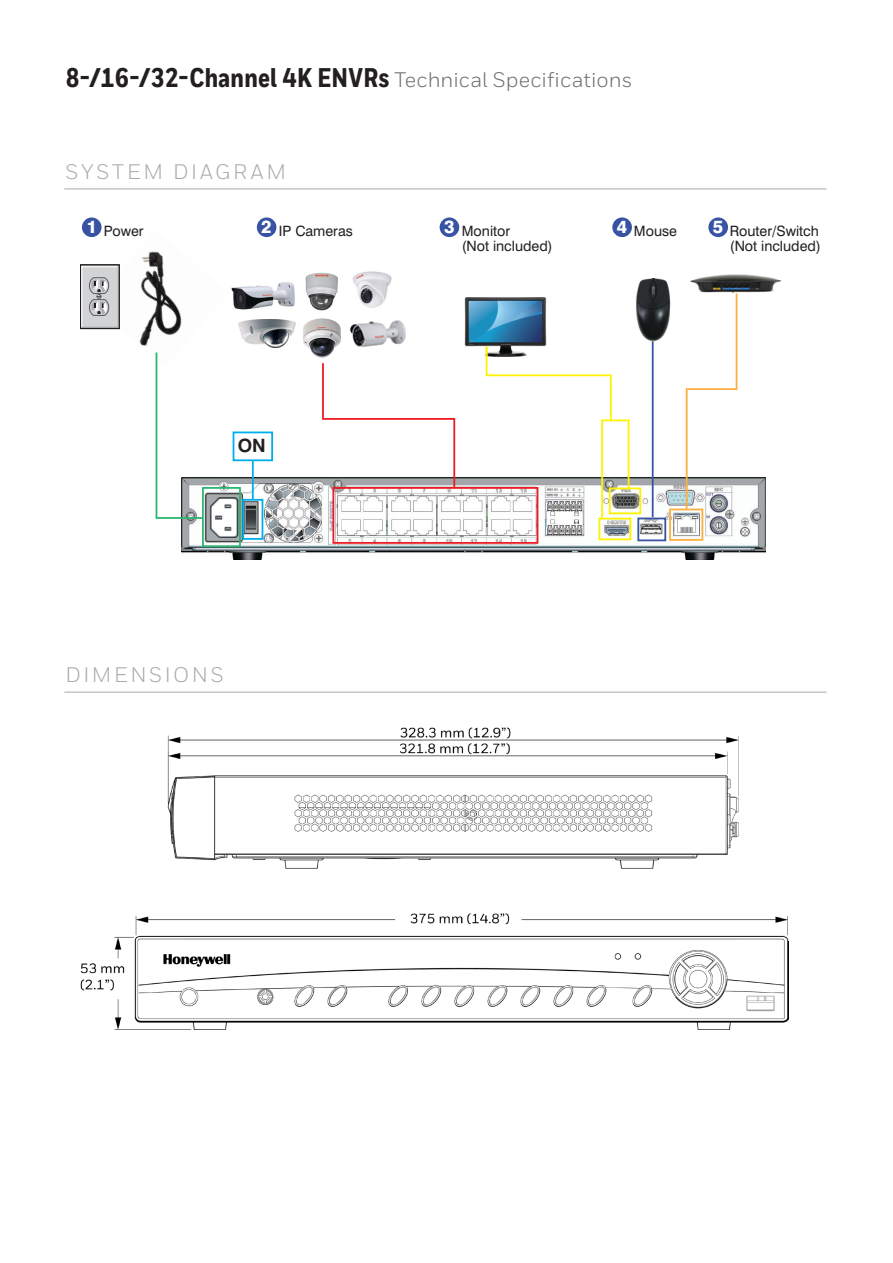
<style>
.page{position:relative;width:893px;height:1263px;background:#fff}
.page>*{position:absolute;margin:0;border:0;box-sizing:border-box;transform-origin:0 0}
.Datasheet__Specifica{font:800 27px "Honeywell Cond";letter-spacing:.01em;color:#231f20}
.Datasheet__Sidebar_H{font:21px "Honeywell Sans";letter-spacing:.125em;color:#a8a9ad}
.t1{font:700 18.3px "Swiss 721 BT";color:#231f20}
.t2{font:14.25px/15px "Swiss 721 BT";color:#231f20;text-align:right}
.s1{font-family:"Honeywell Sans";font-weight:400;font-size:21px;color:#6c6d70}
</style>
<div class="page">
<hr style="left:64px;top:189px;width:762px;height:1px;background:#a8a9ad">
<hr style="left:64px;top:692px;width:762px;height:1px;background:#a8a9ad">
<img style="left:181px;top:477px;width:585px;height:83px">
<div style="left:82px;top:217px;width:20px;height:20px;background:#3953a4;border-radius:50%"></div>
<div style="left:257px;top:217px;width:19px;height:20px;background:#3953a4;border-radius:50%"></div>
<div style="left:708px;top:217px;width:20px;height:20px;background:#3953a4;border-radius:50%"></div>
<div style="left:612px;top:217px;width:20px;height:20px;background:#3953a4;border-radius:50%"></div>
<div style="left:440px;top:217px;width:19px;height:20px;background:#3953a4;border-radius:50%"></div>
<img style="left:92px;top:230px;width:90px;height:116px">
<svg style="left:82px;top:266px;width:36px;height:61px;background:#c5c7c8"></svg>
<div style="left:80px;top:264px;width:40px;height:65px;border:1px solid #231f20"></div>
<img style="left:636px;top:279px;width:35px;height:63px">
<img style="left:690px;top:274px;width:92px;height:18px">
<img style="left:464px;top:297px;width:83px;height:59px">
<div style="left:233px;top:431px;width:40px;height:30px;border:2px solid #00aeef"></div>
<svg style="left:155px;top:352px;width:50px;height:168px"></svg>
<div style="left:202px;top:487px;width:39px;height:60px;border:2px solid #2bb673"></div>
<div style="left:332px;top:487px;width:206px;height:57px;border:2px solid #ed1c24"></div>
<div style="left:598px;top:518px;width:33px;height:22px;border:2px solid #fff200"></div>
<div style="left:609px;top:487px;width:32px;height:27px;border:2px solid #fff200"></div>
<svg style="left:485px;top:345px;width:145px;height:175px"></svg>
<div style="left:637px;top:518px;width:29px;height:23px;border:2px solid #3953a4"></div>
<hr style="left:652px;top:341px;width:2px;height:176px;background:#3953a4">
<div style="left:669px;top:509px;width:34px;height:32px;border:2px solid #fbb041"></div>
<svg style="left:685px;top:292px;width:53px;height:219px"></svg>
<div style="left:242px;top:499px;width:21px;height:41px;border:2px solid #00aeef"></div>
<hr style="left:252px;top:460px;width:2px;height:40px;background:#00aeef">
<svg style="left:321px;top:363px;width:135px;height:127px"></svg>
<img style="left:231px;top:282px;width:64px;height:28px">
<img style="left:238px;top:319px;width:57px;height:29px">
<img style="left:305px;top:273px;width:33px;height:37px">
<img style="left:303px;top:318px;width:38px;height:40px">
<img style="left:353px;top:271px;width:39px;height:37px">
<img style="left:350px;top:320px;width:56px;height:27px">
<img style="left:80px;top:727px;width:708px;height:302px">
<p class="Datasheet__Specifica" style="left:65px;top:61px;width:568px">8-/16-/32-Channel 4K ENVRs <span class="s1">Technical Specifications</span></p>
<p class="Datasheet__Sidebar_H" style="left:65px;top:159px;width:222px">SYSTEM DIAGRAM</p>
<p class="t2" style="left:86px;top:223px;width:59px"><sup>1</sup> Power</p>
<p class="t2" style="left:261px;top:223px;width:93px"><sup>2</sup> IP Cameras</p>
<p class="t2" style="left:713px;top:223px;width:109px"><sup>5</sup> Router/Switch (Not included)</p>
<p class="t2" style="left:444px;top:223px;width:68px"><sup>3</sup> Monitor</p>
<p class="t2" style="left:617px;top:223px;width:62px"><sup>4</sup> Mouse</p>
<p class="t2" style="left:462px;top:238px;width:92px">(Not included)</p>
<p class="t1" style="left:238px;top:435px;width:30px">ON</p>
<p class="Datasheet__Sidebar_H" style="left:65px;top:662px;width:160px">DIMENSIONS</p>
</div>
